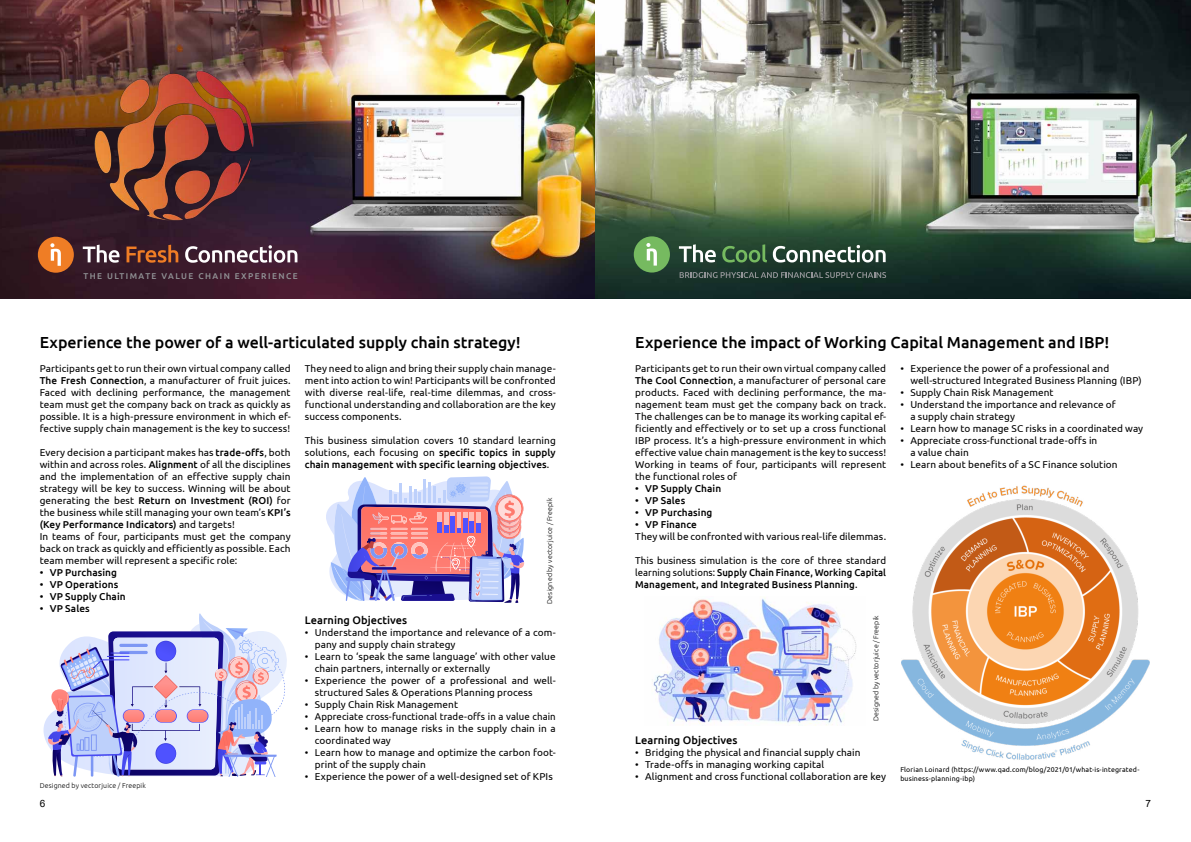
<style>
.page{position:relative;width:1191px;height:842px;background:#fff}
.page>*{position:absolute;margin:0;border:0;box-sizing:border-box;transform-origin:0 0}
.t1{font:500 16px "Ubuntu";letter-spacing:-.005em;color:#000}
.t2{font:500 11px "Ubuntu";letter-spacing:.005em;color:#000}
.t3{font:10px/12px "Ubuntu";letter-spacing:.01em;color:#000}
.t4{font:500 10px/12px "Ubuntu";letter-spacing:.01em;color:#000;text-align:justify;scale:.95 1}
.t5{font:500 10px "Ubuntu";letter-spacing:.01em;color:#000}
.t6{font:10px "Ubuntu";letter-spacing:.01em;color:#000;scale:.96 1}
.t7{font:10px "Arial";color:#000}
.t8{font:500 8.4px "Ubuntu";letter-spacing:.175em;color:#929497}
.t9{font:7px/8.4px "Ubuntu";letter-spacing:.02em;color:#000}
.t10{font:300 7px "Ubuntu";letter-spacing:.02em;color:#000}
.s1{font-weight:500}
.s2{font-weight:400}
</style>
<div class="page">
<img style="left:0;top:0;width:595px;height:299px">
<div style="left:38px;top:237px;width:36px;height:36px;background:#ef7d25;border-radius:50%"></div>
<svg style="left:50px;top:243px;width:11px;height:23px"></svg>
<svg style="left:291px;top:245px;width:6px;height:18px"></svg>
<svg style="left:43px;top:613px;width:244px;height:164px"></svg>
<svg style="left:326px;top:476px;width:199px;height:127px;background:#c4a4c5"></svg>
<img style="left:62px;top:13px;width:229px;height:266px">
<img style="left:595px;top:0;width:596px;height:299px">
<div style="left:634px;top:236px;width:36px;height:37px;background:#76ba60;border-radius:50%"></div>
<svg style="left:646px;top:243px;width:11px;height:23px"></svg>
<svg style="left:679px;top:244px;width:37px;height:18px"></svg>
<svg style="left:722px;top:244px;width:45px;height:18px"></svg>
<svg style="left:773px;top:245px;width:112px;height:17px"></svg>
<svg style="left:679px;top:272px;width:207px;height:6px"></svg>
<img style="left:901px;top:485px;width:248px;height:275px">
<img style="left:653px;top:597px;width:204px;height:129px">
<p class="t8" style="left:83px;top:270px;width:216px">THE ULTIMATE VALUE CHAIN EXPERIENCE</p>
<h1 class="t1" style="left:40px;top:332px;width:482px">Experience the power of a well-articulated supply chain strategy!</h1>
<p class="t3" style="left:40px;top:362px;width:252px;text-align:justify">Participants get to run their own virtual company called <span class="s1">The Fresh Connection</span>, a manufacturer of fruit juices.<br>Faced with declining performance, the management team must get the company back on track as quickly as possible. It is a high-pressure environment in which ef&shy;fective supply chain management is the key to success!</p>
<p class="t3" style="left:40px;top:446px;width:252px">Every decision a participant makes has <span class="s1">trade-offs</span>, both within and across roles. <span class="s1">Alignment</span> of all the disciplines and the implementation of an effective supply chain strategy will be key to success. Winning will be about generating the best <span class="s1">Return on I nvestment (ROI)</span> for the business while still managing your own team’s <span class="s1">KPI’s (Key Performance I ndicators)</span> and targets!<br>In teams of four, participants must get the company back on track as quickly and efficiently as possible. Each team member will represent a specific role:</p>
<p class="t5" style="left:40px;top:566px;width:79px">• VP Purchasing</p>
<p class="t5" style="left:40px;top:578px;width:80px">• VP Operations</p>
<p class="t5" style="left:40px;top:590px;width:87px">• VP Supply Chain</p>
<p class="t5" style="left:40px;top:602px;width:52px">• VP Sales</p>
<p class="t10" style="left:40px;top:781px;width:108px">Designed by vectorjuice / Freepik</p>
<p class="t7" style="left:40px;top:796px;width:7px">6</p>
<p class="t3" style="left:305px;top:362px;width:252px;text-align:justify">They need to align and bring their supply chain manage&shy;ment into action to win! Participants will be confronted with diverse real-life, real-time dilemmas, and cross&shy;functional understanding and collaboration are the key success components.</p>
<p class="t3" style="left:305px;top:434px;width:252px;text-align:justify">This business simulation covers 10 standard learning solutions, each focusing on <span class="s1">specific topics in supply chain management with specific learning objectives</span>.</p>
<p class="t10" style="left:545px;top:604px;width:108px;rotate:-90deg">Designed by vectorjuice / Freepik</p>
<p class="t2" style="left:305px;top:613px;width:104px">Learning Objectives</p>
<p class="t3" style="left:315px;top:626px;width:242px;text-indent:-10px">• Understand the importance and relevance of a com&shy;pany and supply chain strategy</p>
<p class="t3" style="left:315px;top:650px;width:242px;text-indent:-10px">• Learn to ‘speak the same language’ with other value chain partners, internally or externally</p>
<p class="t3" style="left:315px;top:674px;width:242px;text-indent:-10px">• Experience the power of a professional and well&shy;structured Sales &amp; Operations Planning process</p>
<p class="t3" style="left:305px;top:698px;width:155px">• Supply Chain Risk Management</p>
<p class="t6" style="left:305px;top:710px;width:263px">• Appreciate cross-functional trade-offs in a value chain</p>
<p class="t3" style="left:315px;top:722px;width:242px;text-indent:-10px">• Learn how to manage risks in the supply chain in a coordinated way</p>
<p class="t3" style="left:315px;top:746px;width:242px;text-indent:-10px">• Learn how to manage and optimize the carbon foot&shy;print of the supply chain</p>
<p class="t3" style="left:305px;top:770px;width:249px">• Experience the power of a well-designed set of KPIs</p>
<h1 class="t1" style="left:635px;top:332px;width:475px">Experience the impact of Working Capital Management and IBP!</h1>
<p class="t3" style="left:635px;top:362px;width:252px;text-align:justify">Participants get to run their own virtual company called <span class="s1">The Cool Connection</span>, a manufacturer of personal care products. Faced with declining performance, the ma&shy;nagement team must get the company back on track.<br>The challenges can be to manage its working capital ef&shy;ficiently and effectively or to set up a cross functional IBP process. It’s a high-pressure environment in which effective value chain management is the key to success!<br>Working in teams of four, participants will represent the functional roles of</p>
<p class="t5" style="left:635px;top:482px;width:87px">• VP Supply Chain</p>
<p class="t5" style="left:635px;top:494px;width:52px">• VP Sales</p>
<p class="t5" style="left:635px;top:506px;width:79px">• VP Purchasing</p>
<p class="t5" style="left:635px;top:518px;width:63px">• VP Finance</p>
<p class="t3" style="left:635px;top:530px;width:252px">They will be confronted with various real-life dilemmas.</p>
<p class="t4" style="left:635px;top:554px;width:266px"><span class="s2">This business simulation is the core of three standard learning solutions:</span> Supply Chain Finance, Working Capital Management, and I ntegrated Business Planning<span class="s2">.</span></p>
<p class="t3" style="left:910px;top:362px;width:233px;text-indent:-10px">• Experience the power of a professional and well-structured Integrated Business Planning (IBP)</p>
<p class="t3" style="left:900px;top:386px;width:155px">• Supply Chain Risk Management</p>
<p class="t3" style="left:910px;top:398px;width:207px;text-indent:-10px">• Understand the importance and relevance of a supply chain strategy</p>
<p class="t3" style="left:900px;top:422px;width:244px">• Learn how to manage SC risks in a coordinated way</p>
<p class="t3" style="left:910px;top:434px;width:188px;text-indent:-10px">• Appreciate cross-functional trade-offs in a value chain</p>
<p class="t3" style="left:900px;top:458px;width:219px">• Learn about benefits of a SC Finance solution</p>
<p class="t10" style="left:871px;top:721px;width:108px;rotate:-90deg">Designed by vectorjuice / Freepik</p>
<p class="t2" style="left:635px;top:733px;width:104px">Learning Objectives</p>
<p class="t3" style="left:635px;top:746px;width:227px">• Bridging the physical and financial supply chain</p>
<p class="t3" style="left:635px;top:758px;width:191px">• Trade-offs in managing working capital</p>
<p class="t3" style="left:635px;top:770px;width:252px">• Alignment and cross functional collaboration are key</p>
<p class="t9" style="left:900px;top:765px;width:241px">Florian Loinard (https://www.qad.com/blog/2021/01/what-is-integrated&shy;business-planning-ibp)</p>
<p class="t7" style="left:1145px;top:796px;width:7px">7</p>
</div>
